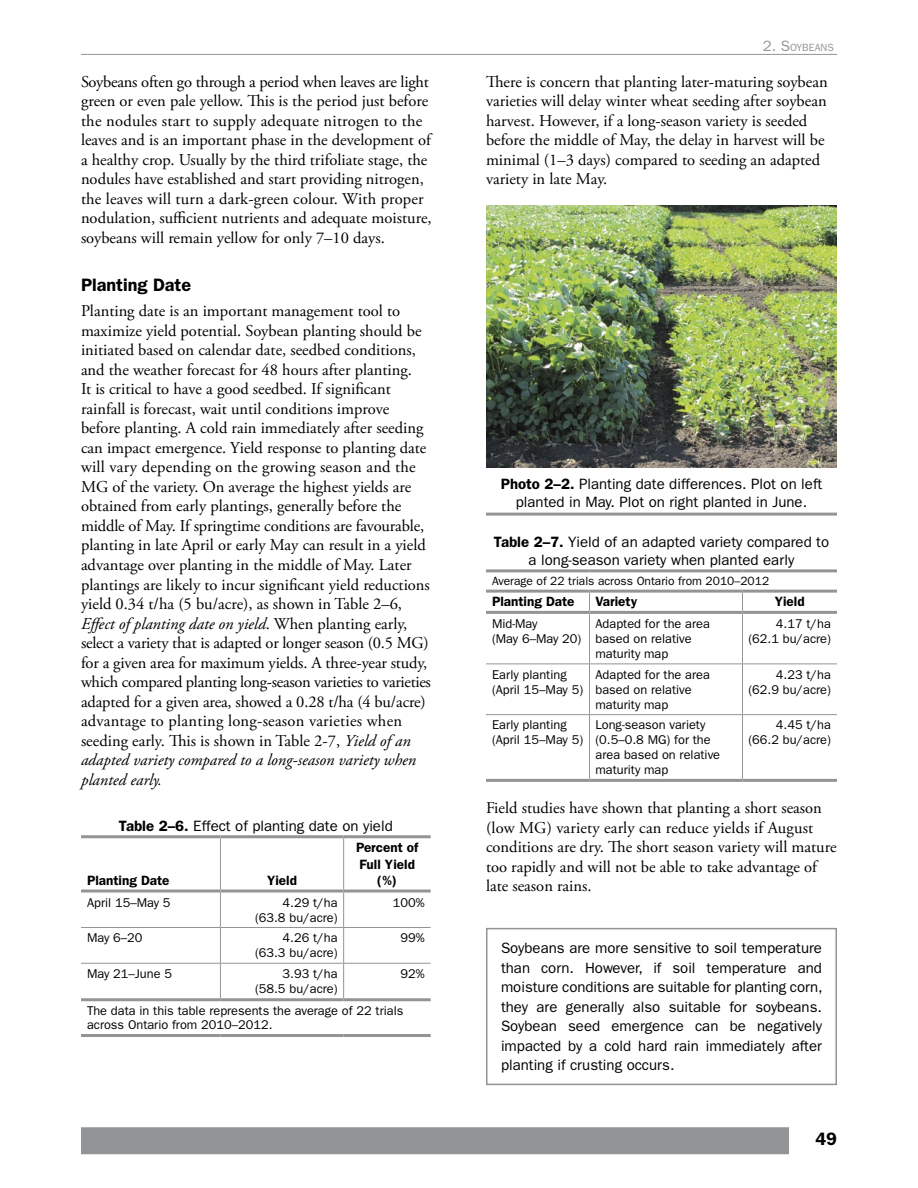
<style>
.page{position:relative;width:918px;height:1188px;background:#fff}
.page>*{position:absolute;margin:0;border:0;box-sizing:border-box;transform-origin:0 0}
.t1{font:600 18px "Wrcsyk Dcsyyy ITC Franklin Gothic Std";color:#000}
.t2{font:16.5px/19.5px "Qhxjys Rfkswc A Garamond Pro";color:#000}
.t3{font:15px/19.5px "Sgsvlh Kwwwfj ITC Franklin Gothic Std";color:#000;text-align:center}
.t4{font:600 13.5px/16.5px "Wrcsyk Dcsyyy ITC Franklin Gothic Std";color:#000;text-align:center}
.t5{font:12.75px/15px "Sgsvlh Kwwwfj ITC Franklin Gothic Std";color:#000}
.t6{font:12px "Sgsvlh Kwwwfj ITC Franklin Gothic Std";color:#000}
.t7{font:10.5px "Ltdbqt Xcgfbp ITC Franklin Gothic Std";color:#929496}
.s1{font-family:"Wncytt Tghsbw A Garamond Pro";font-style:italic}
.s2{font-family:"Wrcsyk Dcsyyy ITC Franklin Gothic Std";font-weight:600}
.s3{font-size:15px}
</style>
<div class="page">
<div style="left:81px;top:1127px;width:708px;height:27px;background:#929496"></div>
<hr style="left:81px;top:835px;width:139px;height:3px;background:#929496">
<hr style="left:220px;top:835px;width:124px;height:3px;background:#929496">
<hr style="left:344px;top:835px;width:87px;height:3px;background:#929496">
<hr style="left:81px;top:890px;width:139px;height:3px;background:#929496">
<hr style="left:220px;top:890px;width:124px;height:3px;background:#929496">
<hr style="left:344px;top:890px;width:87px;height:3px;background:#929496">
<hr style="left:81px;top:998px;width:139px;height:3px;background:#929496">
<hr style="left:220px;top:998px;width:124px;height:3px;background:#929496">
<hr style="left:344px;top:998px;width:87px;height:3px;background:#929496">
<hr style="left:81px;top:1034px;width:139px;height:3px;background:#929496">
<hr style="left:220px;top:1034px;width:124px;height:3px;background:#929496">
<hr style="left:344px;top:1034px;width:87px;height:3px;background:#929496">
<hr style="left:220px;top:838px;width:1px;height:52px;background:#929496">
<hr style="left:343px;top:838px;width:1px;height:52px;background:#929496">
<hr style="left:220px;top:893px;width:1px;height:34px;background:#929496">
<hr style="left:343px;top:893px;width:1px;height:34px;background:#929496">
<hr style="left:81px;top:927px;width:139px;height:1px;background:#929496">
<hr style="left:220px;top:927px;width:124px;height:1px;background:#929496">
<hr style="left:220px;top:928px;width:1px;height:35px;background:#929496">
<hr style="left:344px;top:927px;width:87px;height:1px;background:#929496">
<hr style="left:343px;top:928px;width:1px;height:35px;background:#929496">
<hr style="left:81px;top:963px;width:139px;height:1px;background:#929496">
<hr style="left:220px;top:963px;width:124px;height:1px;background:#929496">
<hr style="left:220px;top:964px;width:1px;height:34px;background:#929496">
<hr style="left:344px;top:963px;width:87px;height:1px;background:#929496">
<hr style="left:343px;top:964px;width:1px;height:34px;background:#929496">
<hr style="left:486px;top:513px;width:351px;height:3px;background:#929496">
<img style="left:486px;top:206px;width:351px;height:262px">
<hr style="left:486px;top:569px;width:104px;height:3px;background:#929496">
<hr style="left:590px;top:569px;width:152px;height:3px;background:#929496">
<hr style="left:742px;top:569px;width:95px;height:3px;background:#929496">
<hr style="left:486px;top:590px;width:104px;height:3px;background:#929496">
<hr style="left:590px;top:590px;width:152px;height:3px;background:#929496">
<hr style="left:742px;top:590px;width:95px;height:3px;background:#929496">
<hr style="left:486px;top:611px;width:104px;height:3px;background:#929496">
<hr style="left:590px;top:611px;width:152px;height:3px;background:#929496">
<hr style="left:742px;top:611px;width:95px;height:3px;background:#929496">
<svg style="left:589px;top:593px;width:1px;height:18px"></svg>
<svg style="left:742px;top:593px;width:1px;height:18px"></svg>
<hr style="left:589px;top:614px;width:1px;height:50px;background:#929496">
<hr style="left:742px;top:614px;width:1px;height:50px;background:#929496">
<hr style="left:486px;top:664px;width:104px;height:1px;background:#929496">
<hr style="left:590px;top:664px;width:152px;height:1px;background:#929496">
<hr style="left:589px;top:664px;width:1px;height:50px;background:#929496">
<hr style="left:742px;top:664px;width:95px;height:1px;background:#929496">
<hr style="left:742px;top:664px;width:1px;height:50px;background:#929496">
<hr style="left:486px;top:714px;width:104px;height:1px;background:#929496">
<hr style="left:590px;top:714px;width:152px;height:1px;background:#929496">
<hr style="left:589px;top:715px;width:1px;height:64px;background:#929496">
<hr style="left:742px;top:714px;width:95px;height:1px;background:#929496">
<hr style="left:742px;top:715px;width:1px;height:64px;background:#929496">
<hr style="left:486px;top:779px;width:104px;height:3px;background:#929496">
<hr style="left:590px;top:779px;width:152px;height:3px;background:#929496">
<hr style="left:742px;top:779px;width:95px;height:3px;background:#929496">
<div style="left:486px;top:928px;width:351px;height:157px;border:2px solid #929496"></div>
<hr style="left:81px;top:54px;width:756px;height:1px;background:#929496">
<p class="t2" style="left:81px;top:73px;width:352px">Soybeans often go through a period when leaves are light green or even pale yellow. This is the period just before the nodules start to supply adequate nitrogen to the leaves and is an important phase in the development of a healthy crop. Usually by the third trifoliate stage, the nodules have established and start providing nitrogen, the leaves will turn a dark-green colour. With proper nodulation, sufficient nutrients and adequate moisture, soybeans will remain yellow for only 7–10 days.</p>
<h4 class="t1" style="left:81px;top:274px;width:112px">Planting Date</h4>
<p class="t2" style="left:81px;top:302px;width:351px">Planting date is an important management tool to maximize yield potential. Soybean planting should be initiated based on calendar date, seedbed conditions, and the weather forecast for 48 hours after planting.<br>It is critical to have a good seedbed. If significant rainfall is forecast, wait until conditions improve before planting. A cold rain immediately after seeding can impact emergence. Yield response to planting date will vary depending on the growing season and the MG of the variety. On average the highest yields are obtained from early plantings, generally before the middle of May. If springtime conditions are favourable, planting in late April or early May can result in a yield advantage over planting in the middle of May. Later plantings are likely to incur significant yield reductions yield 0.34 t/ha (5 bu/acre), as shown in Table 2–6, <span class="s1">Effect of planting date on yield</span>. When planting early, select a variety that is adapted or longer season (0.5 MG) for a given area for maximum yields. A three-year study, which compared planting long-season varieties to varieties adapted for a given area, showed a 0.28 t/ha (4 bu/acre) advantage to planting long-season varieties when seeding early. This is shown in Table 2-7, <span class="s1">Yield of an adapted variety compared to a long-season variety when planted early.</span></p>
<h5 class="t3" style="left:119px;top:816px;width:275px"><span class="s2">Table 2–6.</span> Effect of planting date on yield</h5>
<p class="t4" style="left:87px;top:872px;width:84px">Planting Date</p>
<p class="t4" style="left:267px;top:872px;width:31px">Yield</p>
<p class="t4" style="left:356px;top:839px;width:64px">Percent of<br>Full Yield (%)</p>
<p class="t5" style="left:87px;top:895px;width:85px">April 15–May 5</p>
<p class="t5" style="left:255px;top:895px;width:84px;text-align:right">4.29 t/ha (63.8 bu/acre)</p>
<p class="t5" style="left:393px;top:895px;width:33px">100%</p>
<p class="t5" style="left:87px;top:931px;width:57px">May 6–20</p>
<p class="t5" style="left:255px;top:931px;width:84px;text-align:right">4.26 t/ha (63.3 bu/acre)</p>
<p class="t5" style="left:400px;top:931px;width:26px">99%</p>
<p class="t5" style="left:87px;top:966px;width:87px">May 21–June 5</p>
<p class="t5" style="left:255px;top:966px;width:84px;text-align:right">3.93 t/ha (58.5 bu/acre)</p>
<p class="t5" style="left:400px;top:966px;width:26px">92%</p>
<p class="t5" style="left:87px;top:1003px;width:318px">The data in this table represents the average of 22 trials across Ontario from 2010–2012.</p>
<p class="t7" style="left:763px;top:41px;width:73px"><span class="s3">2. S</span>OYBEANS</p>
<p class="t2" style="left:486px;top:73px;width:343px">There is concern that planting later-maturing soybean varieties will delay winter wheat seeding after soybean harvest. However, if a long-season variety is seeded before the middle of May, the delay in harvest will be minimal (1–3 days) compared to seeding an adapted variety in late May.</p>
<p class="t3" style="left:501px;top:475px;width:323px;line-height:18px"><span class="s2">Photo 2–2.</span> Planting date differences. Plot on left planted in May. Plot on right planted in June.</p>
<h5 class="t3" style="left:494px;top:533px;width:337px;line-height:18px"><span class="s2">Table 2–7.</span> Yield of an adapted variety compared to a long-season variety when planted early</h5>
<p class="t6" style="left:492px;top:574px;width:279px">Average of 22 trials across Ontario from 2010–2012</p>
<p class="t4" style="left:492px;top:594px;width:84px">Planting Date</p>
<p class="t4" style="left:596px;top:594px;width:43px">Variety</p>
<p class="t4" style="left:775px;top:594px;width:31px">Yield</p>
<p class="t5" style="left:492px;top:616px;width:91px">Mid-May<br>(May 6–May 20)</p>
<p class="t5" style="left:596px;top:616px;width:116px">Adapted for the area based on relative maturity map</p>
<p class="t5" style="left:749px;top:616px;width:84px;text-align:right">4.17 t/ha (62.1 bu/acre)</p>
<p class="t5" style="left:492px;top:667px;width:93px">Early planting (April 15–May 5)</p>
<p class="t5" style="left:596px;top:667px;width:116px">Adapted for the area based on relative maturity map</p>
<p class="t5" style="left:749px;top:667px;width:84px;text-align:right">4.23 t/ha (62.9 bu/acre)</p>
<p class="t5" style="left:492px;top:718px;width:93px">Early planting (April 15–May 5)</p>
<p class="t5" style="left:596px;top:718px;width:126px">Long-season variety (0.5–0.8 MG) for the area based on relative maturity map</p>
<p class="t5" style="left:749px;top:718px;width:84px;text-align:right">4.45 t/ha (66.2 bu/acre)</p>
<p class="t2" style="left:486px;top:799px;width:352px">Field studies have shown that planting a short season (low MG) variety early can reduce yields if August conditions are dry. The short season variety will mature too rapidly and will not be able to take advantage of late season rains.</p>
<p class="t3" style="left:501px;top:938px;width:323px;text-align:justify">Soybeans are more sensitive to soil temperature than corn. However, if soil temperature and moisture conditions are suitable for planting corn, they are generally also suitable for soybeans.<br>Soybean seed emergence can be negatively impacted by a cold hard rain immediately after planting if crusting occurs.</p>
<p class="t1" style="left:815px;top:1128px;width:23px">49</p>
</div>
